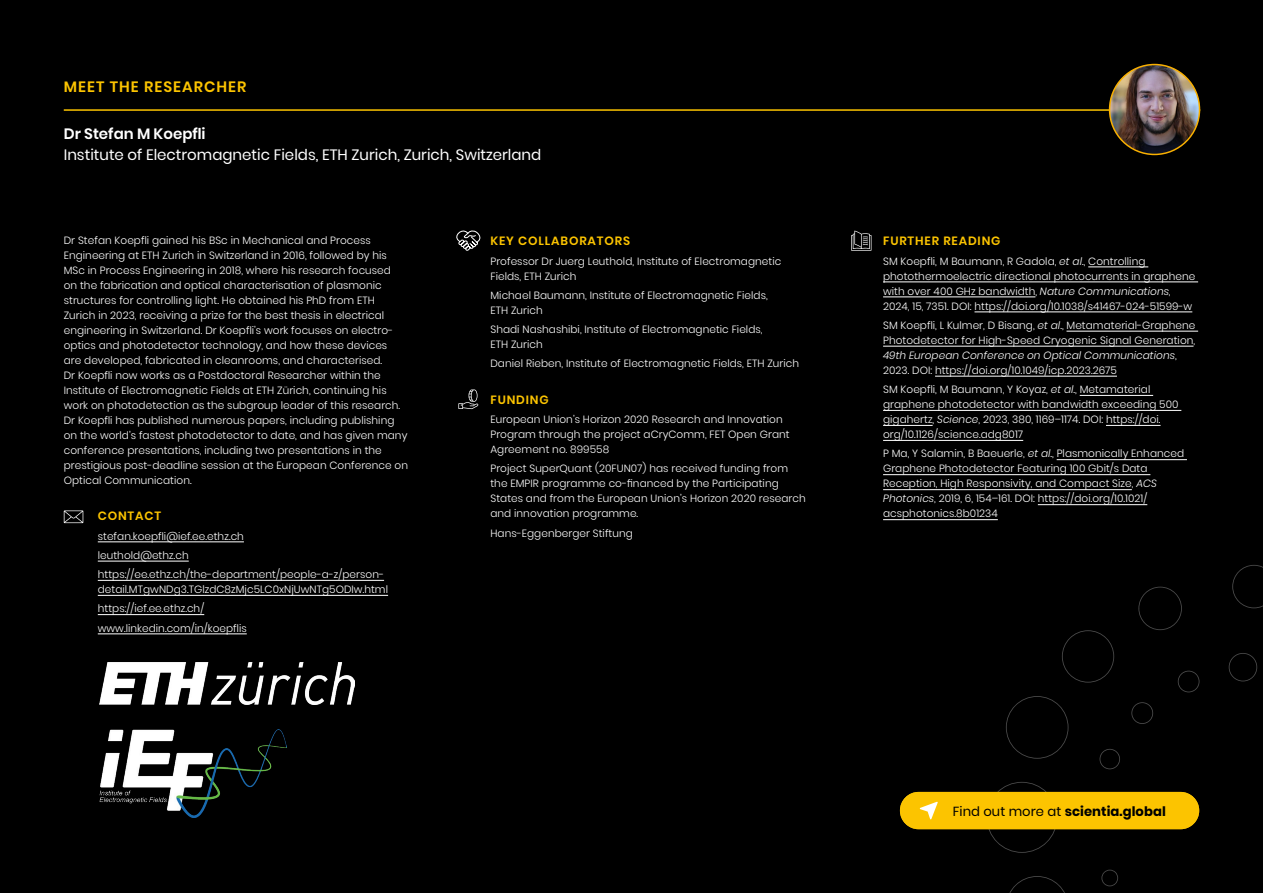
<style>
.page{position:relative;width:1263px;height:893px;background:#000}
.page>*{position:absolute;margin:0;border:0;box-sizing:border-box;transform-origin:0 0}
.t1{font:15px "Poppins";color:#fff}
.t2{font:600 15px "Poppins";letter-spacing:.07em;color:#fcc400}
.t3{font:600 15px "Poppins";color:#fff}
.t4{font:700 13.2px "Poppins";letter-spacing:.005em;color:#000}
.t5{font:600 12px "Poppins";letter-spacing:.07em;color:#fcc400}
.t6{font:300 10.5px/15px "Poppins";letter-spacing:.005em;color:#fff}
.s1{font-style:italic}
.s2{font-weight:400}
</style>
<div class="page">
<hr style="left:64px;top:109px;width:1136px;height:2px;background:#fcc400">
<img style="left:1109px;top:65px;width:90px;height:89px;border-radius:45px">
<div style="left:1109px;top:64px;width:91px;height:91px;border:2px solid #f9b000;border-radius:50%"></div>
<svg style="left:64px;top:510px;width:19px;height:13px"></svg>
<svg style="left:851px;top:231px;width:20px;height:20px"></svg>
<svg style="left:458px;top:389px;width:20px;height:20px"></svg>
<svg style="left:986px;top:782px;width:71px;height:71px"></svg>
<svg style="left:1006px;top:696px;width:62px;height:63px"></svg>
<svg style="left:1062px;top:630px;width:52px;height:53px"></svg>
<svg style="left:1138px;top:587px;width:44px;height:43px"></svg>
<svg style="left:1232px;top:565px;width:31px;height:43px"></svg>
<svg style="left:1009px;top:876px;width:56px;height:17px"></svg>
<svg style="left:1229px;top:653px;width:28px;height:28px"></svg>
<svg style="left:1178px;top:671px;width:21px;height:21px"></svg>
<svg style="left:1131px;top:702px;width:22px;height:22px"></svg>
<svg style="left:1099px;top:749px;width:21px;height:20px"></svg>
<svg style="left:1101px;top:870px;width:17px;height:16px"></svg>
<div style="left:900px;top:792px;width:299px;height:37px;background:#fcc400;border-radius:19px"></div>
<svg style="left:920px;top:802px;width:18px;height:17px"></svg>
<hr style="left:98px;top:542px;width:146px;height:1px;background:#fff">
<hr style="left:98px;top:561px;width:91px;height:1px;background:#fff">
<hr style="left:98px;top:580px;width:286px;height:1px;background:#fff">
<hr style="left:98px;top:595px;width:290px;height:1px;background:#fff">
<hr style="left:98px;top:614px;width:106px;height:1px;background:#fff">
<hr style="left:98px;top:634px;width:149px;height:1px;background:#fff">
<hr style="left:1088px;top:267px;width:60px;height:1px;background:#fff">
<hr style="left:883px;top:282px;width:315px;height:1px;background:#fff">
<hr style="left:883px;top:297px;width:152px;height:1px;background:#fff">
<hr style="left:974px;top:312px;width:218px;height:1px;background:#fff">
<hr style="left:1066px;top:331px;width:132px;height:1px;background:#fff">
<hr style="left:883px;top:346px;width:310px;height:1px;background:#fff">
<hr style="left:935px;top:376px;width:182px;height:1px;background:#fff">
<hr style="left:1080px;top:395px;width:73px;height:1px;background:#fff">
<hr style="left:883px;top:410px;width:298px;height:1px;background:#fff">
<hr style="left:883px;top:425px;width:49px;height:1px;background:#fff">
<hr style="left:1106px;top:425px;width:54px;height:1px;background:#fff">
<hr style="left:883px;top:440px;width:140px;height:1px;background:#fff">
<hr style="left:1057px;top:459px;width:130px;height:1px;background:#fff">
<hr style="left:883px;top:474px;width:267px;height:1px;background:#fff">
<hr style="left:883px;top:489px;width:249px;height:1px;background:#fff">
<hr style="left:1038px;top:504px;width:109px;height:1px;background:#fff">
<hr style="left:883px;top:519px;width:115px;height:1px;background:#fff">
<img style="left:100px;top:662px;width:254px;height:42px">
<img style="left:100px;top:730px;width:187px;height:88px">
<svg style="left:456px;top:230px;width:25px;height:21px"></svg>
<h1 class="t2" style="left:64px;top:78px;width:184px">MEET THE RESEARCHER</h1>
<h1 class="t3" style="left:64px;top:125px;width:143px">Dr Stefan M Koepfli</h1>
<h1 class="t1" style="left:64px;top:146px;width:479px">Institute of Electromagnetic Fields, ETH Zurich, Zurich, Switzerland</h1>
<p class="t6" style="left:64px;top:233px;width:346px">Dr Stefan Koepfli gained his BSc in Mechanical and Process Engineering at ETH Zurich in Switzerland in 2016, followed by his MSc in Process Engineering in 2018, where his research focused<br>on the fabrication and optical characterisation of plasmonic structures for controlling light. He obtained his PhD from ETH Zurich in 2023, receiving a prize for the best thesis in electrical engineering in Switzerland. Dr Koepfli’s work focuses on electro&shy;optics and photodetector technology, and how these devices<br>are developed, fabricated in cleanrooms, and characterised.<br>Dr Koepfli now works as a Postdoctoral Researcher within the Institute of Electromagnetic Fields at ETH Zürich, continuing his work on photodetection as the subgroup leader of this research.<br>Dr Koepfli has published numerous papers, including publishing on the world’s fastest photodetector to date, and has given many conference presentations, including two presentations in the prestigious post-deadline session at the European Conference on Optical Communication.</p>
<p class="t5" style="left:98px;top:509px;width:65px">CONTACT</p>
<p class="t6" style="left:98px;top:526px;width:288px;line-height:19.2px">stefan.koepfli@ief.ee.ethz.ch<br>leuthold@ethz.ch https://ee.ethz.ch/the-department/people-a-z/person-</p>
<p class="t6" style="left:98px;top:580px;width:292px;line-height:19.2px">detail.MTgwNDg3.TGlzdC8zMjc5LC0xNjUwNTg5ODIw.html https://ief.ee.ethz.ch/<br>www.linkedin.com/in/koepflis</p>
<p class="t5" style="left:490px;top:234px;width:141px">KEY COLLABORATORS</p>
<p class="t6" style="left:490px;top:253px;width:292px">Professor Dr Juerg Leuthold, Institute of Electromagnetic<br>Fields, ETH Zurich</p>
<p class="t6" style="left:490px;top:288px;width:279px">Michael Baumann, Institute of Electromagnetic Fields,<br>ETH Zurich</p>
<p class="t6" style="left:490px;top:322px;width:274px">Shadi Nashashibi, Institute of Electromagnetic Fields,<br>ETH Zurich</p>
<p class="t6" style="left:490px;top:356px;width:310px">Daniel Rieben, Institute of Electromagnetic Fields, ETH Zurich</p>
<p class="t5" style="left:490px;top:393px;width:60px">FUNDING</p>
<p class="t6" style="left:490px;top:412px;width:301px">European Union’s Horizon 2020 Research and Innovation<br>Program through the project aCryComm, FET Open Grant<br>Agreement no. 899558</p>
<p class="t6" style="left:490px;top:461px;width:317px">Project SuperQuant (20FUN07) has received funding from the EMPIR programme co-financed by the Participating States and from the European Union’s Horizon 2020 research and innovation programme.</p>
<p class="t6" style="left:490px;top:526px;width:144px">Hans-Eggenberger Stiftung</p>
<p class="t5" style="left:883px;top:234px;width:119px">FURTHER READING</p>
<p class="t6" style="left:883px;top:253px;width:314px">SM Koepfli, M Baumann, R Gadola, <span class="s1">et al</span>., Controlling photothermoelectric directional photocurrents in graphene with over 400 GHz bandwidth, <span class="s1">Nature Communications</span>, 2024, 15, 7351. DOI: https://doi.org/10.1038/s41467-024-51599-w</p>
<p class="t6" style="left:883px;top:318px;width:314px">SM Koepfli, L Kulmer, D Bisang, <span class="s1">et al</span>., Metamaterial-Graphene Photodetector for High-Speed Cryogenic Signal Generation, <span class="s1">49th European Conference on Optical Communications</span>, 2023. DOI: https://doi.org/10.1049/icp.2023.2675</p>
<p class="t6" style="left:883px;top:382px;width:297px">SM Koepfli, M Baumann, Y Koyaz, <span class="s1">et al</span>., Metamaterial graphene photodetector with bandwidth exceeding 500 gigahertz, <span class="s1">Science</span>, 2023, 380, 1169–1174. DOI: https://doi. org/10.1126/science.adg8017</p>
<p class="t6" style="left:883px;top:446px;width:302px">P Ma, Y Salamin, B Baeuerle, <span class="s1">et al</span>., Plasmonically Enhanced Graphene Photodetector Featuring 100 Gbit/s Data Reception, High Responsivity, and Compact Size, <span class="s1">ACS Photonics</span>, 2019, 6, 154–161. DOI: https://doi.org/10.1021/ acsphotonics.8b01234</p>
<p class="t4" style="left:953px;top:804px;width:215px"><span class="s2">Find out more at</span> scientia.global</p>
</div>
